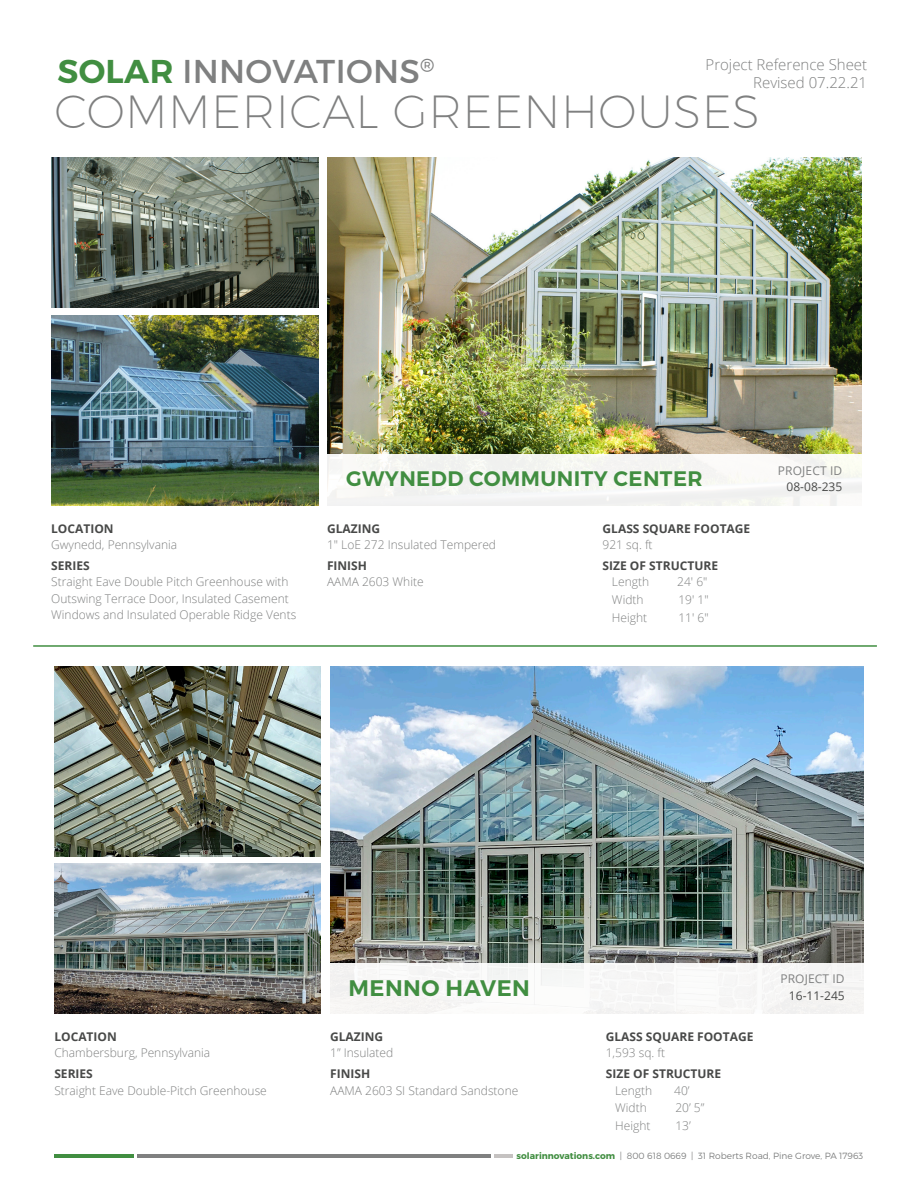
<style>
.page{position:relative;width:918px;height:1188px;background:#fff}
.page>*{position:absolute;margin:0;border:0;box-sizing:border-box;transform-origin:0 0}
.t1{font:200 46.5px "Montserrat";letter-spacing:.01em;color:#7f8080}
.t2{font:33px "Montserrat";letter-spacing:.01em;color:#7f8080}
.t3{font:600 22.5px "Montserrat";letter-spacing:.02em;color:#418e41}
.t4{font:600 21px "Montserrat";letter-spacing:.02em;color:#418e41}
.t5{font:300 15px/18px "Open Sans";color:#7f8080;text-align:right}
.t6{font:300 12px/16.5px "Open Sans";color:#7f8080}
.t7{font:700 12px/16.5px "Open Sans";color:#484948}
.t8{font:12px "Open Sans";letter-spacing:.01em;color:#7f8080}
.t9{font:12px "Open Sans";color:#484948}
.t10{font:300 9px "Montserrat";color:#7f8080}
.s1{font-weight:600;color:#418e41}
.s2{font-weight:700;color:#484948}
.s3{font-weight:300;color:#7f8080}
.s4{font-weight:700;color:#418e41}
</style>
<div class="page">
<hr style="left:137px;top:1155px;width:354px;height:3px;background:#7f8080">
<hr style="left:54px;top:1155px;width:80px;height:3px;background:#418e41">
<hr style="left:494px;top:1155px;width:19px;height:3px;background:#c5c2c1">
<img style="left:328px;top:158px;width:534px;height:296px">
<img style="left:52px;top:158px;width:267px;height:150px">
<img style="left:52px;top:315px;width:267px;height:191px">
<div style="left:323px;top:454px;width:546px;height:53px;background:#f5f5f2"></div>
<hr style="left:33px;top:645px;width:844px;height:2px;background:#418e41">
<img style="left:330px;top:666px;width:534px;height:297px">
<img style="left:54px;top:864px;width:267px;height:150px">
<img style="left:54px;top:666px;width:267px;height:190px">
<div style="left:325px;top:963px;width:547px;height:53px;background:#f7f6f6"></div>
<h2 class="t2" style="left:57px;top:51px;width:379px"><span class="s1">SOLAR</span> INNOVATIONS<sup>®</sup></h2>
<p class="t5" style="left:706px;top:55px;width:163px">Project Reference Sheet<br>Revised 07.22.21</p>
<h1 class="t1" style="left:54px;top:83px;width:707px">COMMERICAL GREENHOUSES</h1>
<p class="t6" style="left:51px;top:520px;width:128px"><span class="s2">LOCATION<br></span>Gwynedd, Pennsylvania</p>
<p class="t6" style="left:51px;top:557px;width:247px"><span class="s2">SERIES<br></span>Straight Eave Double Pitch Greenhouse with Outswing Terrace Door, Insulated Casement Windows and Insulated Operable Ridge Vents</p>
<p class="t4" style="left:346px;top:465px;width:358px">GWYNEDD COMMUNITY CENTER</p>
<p class="t8" style="left:778px;top:462px;width:66px">PROJECT ID</p>
<p class="t9" style="left:787px;top:479px;width:57px">08-08-235</p>
<p class="t6" style="left:327px;top:520px;width:171px"><span class="s2">GLAZING<br></span>1″ LoE 272 Insulated Tempered</p>
<p class="t6" style="left:327px;top:557px;width:98px"><span class="s2">FINISH<br></span>AAMA 2603 White</p>
<p class="t7" style="left:603px;top:520px;width:149px">GLASS SQUARE FOOTAGE<br><span class="s3">921 sq. ft</span></p>
<p class="t7" style="left:612px;top:557px;width:108px;text-indent:-9px">SIZE OF STRUCTURE<br><span class="s3">Length</span></p>
<p class="t6" style="left:677px;top:573px;width:32px">24′ 6″</p>
<p class="t6" style="left:612px;top:591px;width:33px">Width</p>
<p class="t6" style="left:678px;top:591px;width:32px">19' 1″</p>
<p class="t6" style="left:612px;top:609px;width:37px">Height</p>
<p class="t6" style="left:678px;top:609px;width:32px">11′ 6″</p>
<p class="t6" style="left:54px;top:1028px;width:157px"><span class="s2">LOCATION<br></span>Chambersburg, Pennsylvania</p>
<p class="t6" style="left:54px;top:1065px;width:214px"><span class="s2">SERIES<br></span>Straight Eave Double-Pitch Greenhouse</p>
<p class="t3" style="left:349px;top:974px;width:183px">MENNO HAVEN</p>
<p class="t8" style="left:780px;top:970px;width:66px">PROJECT ID</p>
<p class="t9" style="left:789px;top:987px;width:57px">16-11-245</p>
<p class="t6" style="left:330px;top:1028px;width:65px"><span class="s2">GLAZING<br></span>1” Insulated</p>
<p class="t6" style="left:330px;top:1065px;width:190px"><span class="s2">FINISH<br></span>AAMA 2603 SI Standard Sandstone</p>
<p class="t7" style="left:606px;top:1028px;width:149px">GLASS SQUARE FOOTAGE<br><span class="s3">1,593 sq. ft</span></p>
<p class="t7" style="left:615px;top:1065px;width:108px;text-indent:-9px">SIZE OF STRUCTURE<br><span class="s3">Length</span></p>
<p class="t6" style="left:674px;top:1082px;width:17px">40’</p>
<p class="t6" style="left:615px;top:1099px;width:33px">Width</p>
<p class="t6" style="left:675px;top:1099px;width:31px">20’ 5”</p>
<p class="t6" style="left:615px;top:1117px;width:37px">Height</p>
<p class="t6" style="left:675px;top:1117px;width:17px">13’</p>
<p class="t10" style="left:517px;top:1150px;width:348px"><span class="s4">solarinnovations.com</span> | 800 618 0669 | 31 Roberts Road, Pine Grove, PA 17963</p>
</div>
